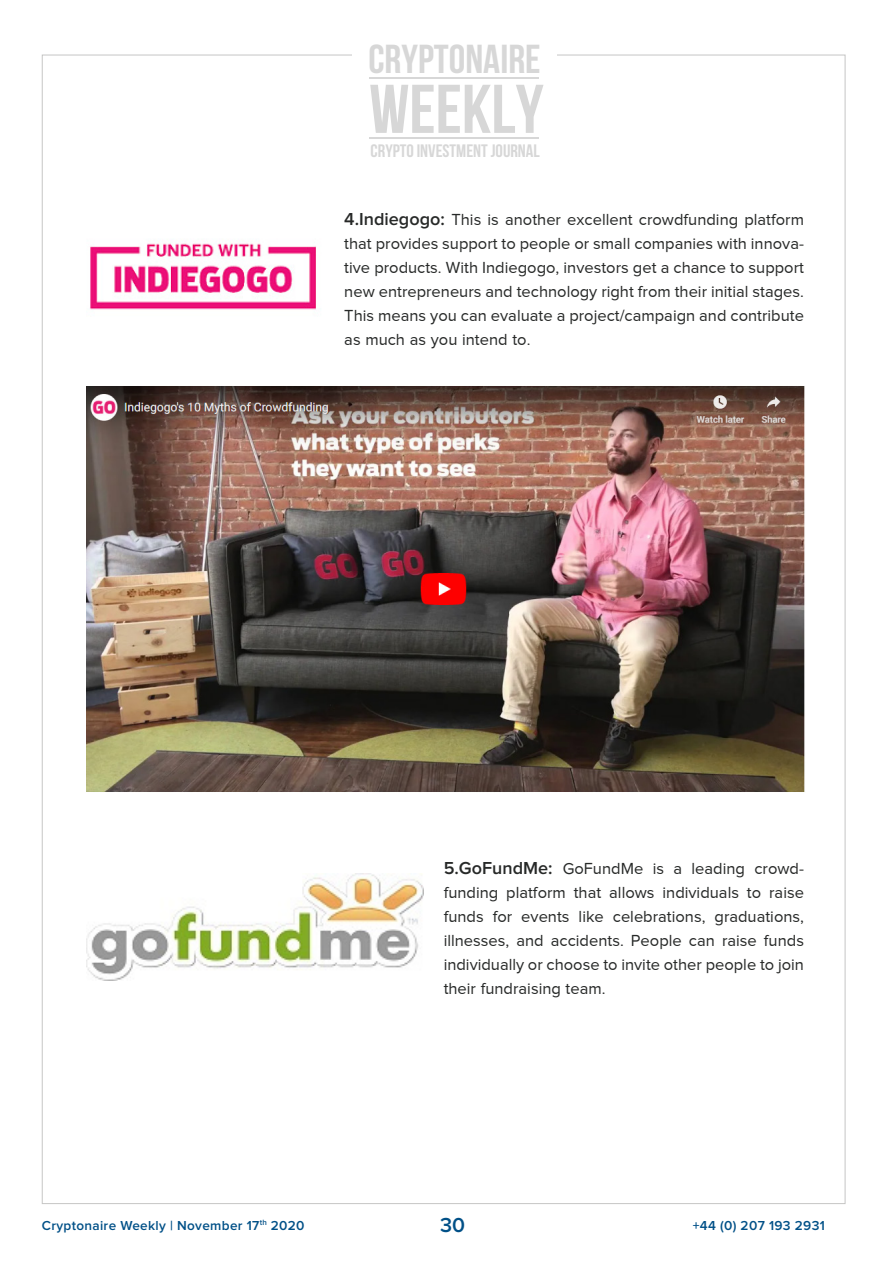
<style>
.page{position:relative;width:893px;height:1263px;background:#fff}
.page>*{position:absolute;margin:0;border:0;box-sizing:border-box;transform-origin:0 0}
.t1{font:68.7px "Bebas Neue";color:#d7d7d7;scale:1.04 1}
.t2{font:40.5px "Bebas Neue";color:#d7d7d7;scale:1.04 1}
.t3{font:600 21px "Proxima Nova";color:#015087}
.t4{font:18px "Bebas Neue";color:#d7d7d7;scale:1.04 1}
.Body_paragraph{font:16.5px/24px "Proxima Nova";color:#272928;text-align:justify}
.t5{font:600 13.5px "Proxima Nova";letter-spacing:.025em;color:#015087}
.s1{font-weight:600;font-size:18px}
</style>
<div class="page">
<hr style="left:370px;top:78px;width:169px;height:1px;background:#d7d7d7">
<hr style="left:370px;top:137px;width:169px;height:2px;background:#d7d7d7">
<img style="left:90px;top:242px;width:226px;height:68px">
<img style="left:86px;top:386px;width:719px;height:406px">
<img style="left:86px;top:874px;width:338px;height:106px">
<h2 class="t2" style="left:368px;top:36px;width:167px">CRYPTONAIRE</h2>
<h1 class="t1" style="left:369px;top:71px;width:169px">WEEKLY</h1>
<p class="t4" style="left:371px;top:141px;width:164px">CRYPTO INVESTMENT JOURNAL</p>
<p class="Body_paragraph" style="left:344px;top:207px;width:461px"><span class="s1">4.Indiegogo:</span> This is another excellent crowdfunding platform that provides support to people or small companies with innova&shy;tive products. With Indiegogo, investors get a chance to support new entrepreneurs and technology right from their initial stages.<br>This means you can evaluate a project/campaign and contribute as much as you intend to.</p>
<p class="Body_paragraph" style="left:444px;top:856px;width:362px"><span class="s1">5.GoFundMe:</span> GoFundMe is a leading crowd&shy;funding platform that allows individuals to raise funds for events like celebrations, graduations, illnesses, and accidents. People can raise funds individually or choose to invite other people to join their fundraising team.</p>
<p class="t3" style="left:440px;top:1216px;width:27px">30</p>
<p class="t5" style="left:42px;top:1219px;width:264px">Cryptonaire Weekly | November 17<sup>th</sup> 2020</p>
<p class="t5" style="left:693px;top:1219px;width:134px">+44 (0) 207 193 2931</p>
</div>
